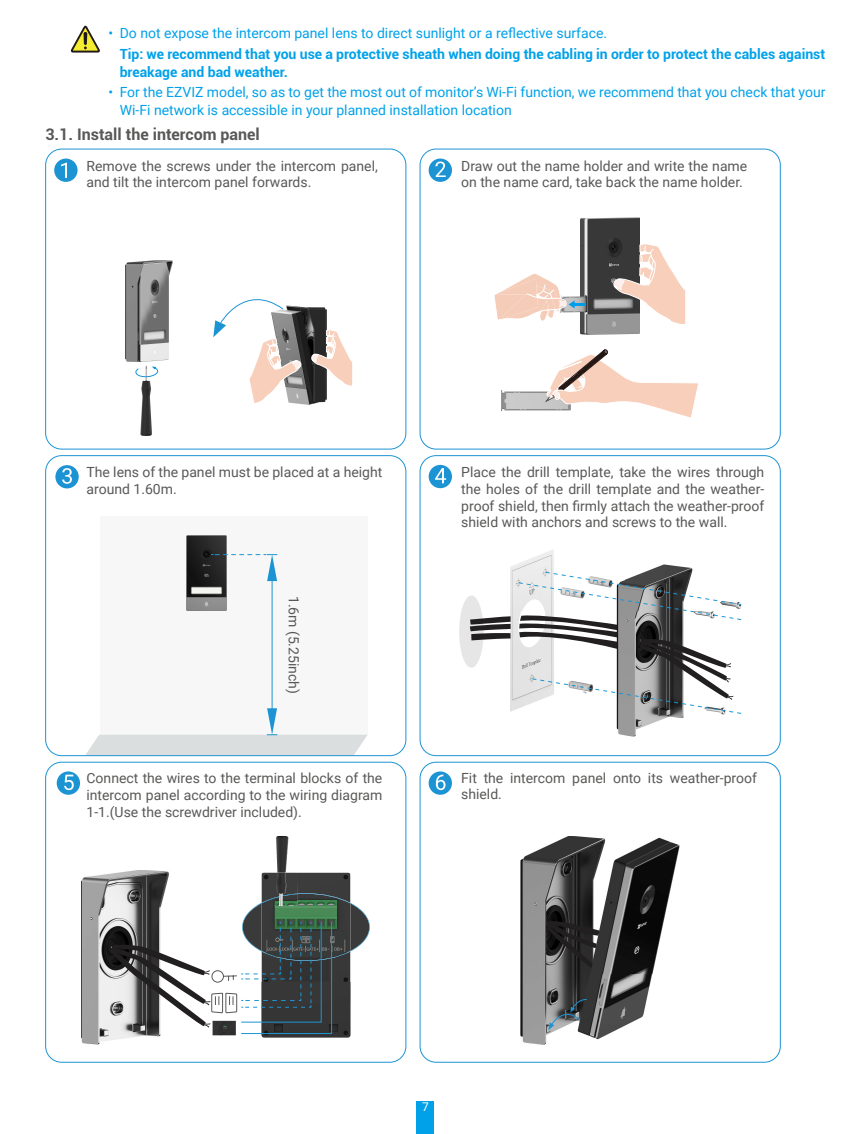
<style>
.page{position:relative;width:851px;height:1134px;background:#fff}
.page>*{position:absolute;margin:0;border:0;box-sizing:border-box;transform-origin:0 0}
.t1{font:700 16px "Roboto";color:#595857}
.t2{font:14px/16.8px "Roboto";color:#595857}
.t3{font:14px/18px "Roboto";color:#00a1e9}
.t4{font:700 14px/18px "Roboto";color:#00a1e9}
.t5{font:12px "Roboto";color:#fff}
</style>
<div class="page">
<div style="left:417px;top:1101px;width:17px;height:33px;background:#00a1e9"></div>
<svg style="left:71px;top:26px;width:29px;height:27px"></svg>
<div style="left:45px;top:149px;width:361px;height:300px;border:1px solid #1c94d4;border-radius:16px"></div>
<div style="left:54px;top:159px;width:24px;height:23px;background:#1c94d4;border-radius:50%"></div>
<svg style="left:61px;top:163px;width:6px;height:15px"></svg>
<img style="left:301px;top:306px;width:25px;height:99px">
<img style="left:125px;top:260px;width:48px;height:102px">
<img style="left:140px;top:366px;width:19px;height:69px">
<svg style="left:135px;top:367px;width:23px;height:10px"></svg>
<svg style="left:311px;top:329px;width:42px;height:57px"></svg>
<svg style="left:213px;top:299px;width:88px;height:105px"></svg>
<div style="left:428px;top:159px;width:24px;height:23px;background:#1c94d4;border-radius:50%"></div>
<svg style="left:435px;top:162px;width:10px;height:15px"></svg>
<div style="left:420px;top:149px;width:360px;height:300px;border:1px solid #1c94d4;border-radius:16px"></div>
<img style="left:501px;top:390px;width:43px;height:20px">
<svg style="left:544px;top:349px;width:154px;height:69px"></svg>
<svg style="left:494px;top:217px;width:192px;height:116px"></svg>
<div style="left:100px;top:516px;width:267px;height:219px;background:#f7f7f7"></div>
<div style="left:55px;top:465px;width:24px;height:23px;background:#1c94d4;border-radius:50%"></div>
<svg style="left:62px;top:468px;width:10px;height:16px"></svg>
<img style="left:186px;top:535px;width:41px;height:75px">
<hr style="left:272px;top:577px;width:1px;height:132px;background:#1c94d4">
<svg style="left:85px;top:708px;width:282px;height:48px"></svg>
<svg style="left:211px;top:554px;width:66px;height:27px"></svg>
<div style="left:420px;top:455px;width:360px;height:301px;border:1px solid #1c94d4;border-radius:16px"></div>
<div style="left:428px;top:465px;width:24px;height:23px;background:#1c94d4;border-radius:50%"></div>
<svg style="left:435px;top:468px;width:11px;height:15px"></svg>
<img style="left:510px;top:550px;width:215px;height:187px">
<svg style="left:518px;top:572px;width:223px;height:142px"></svg>
<div style="left:459px;top:595px;width:24px;height:73px;background:#e6e6e6;border-radius:50%"></div>
<svg style="left:469px;top:616px;width:41px;height:24px"></svg>
<div style="left:45px;top:762px;width:361px;height:300px;border:1px solid #1c94d4;border-radius:16px"></div>
<div style="left:57px;top:771px;width:23px;height:24px;background:#1c94d4;border-radius:50%"></div>
<svg style="left:64px;top:775px;width:10px;height:15px"></svg>
<img style="left:82px;top:870px;width:87px;height:174px">
<img style="left:212px;top:1034px;width:24px;height:1px">
<img style="left:297px;top:872px;width:9px;height:21px">
<img style="left:306px;top:872px;width:44px;height:21px">
<img style="left:261px;top:1034px;width:89px;height:3px">
<img style="left:276px;top:836px;width:13px;height:36px">
<img style="left:261px;top:872px;width:36px;height:21px">
<svg style="left:109px;top:893px;width:261px;height:141px"></svg>
<img style="left:256px;top:894px;width:41px;height:12px">
<div style="left:420px;top:762px;width:360px;height:300px;border:1px solid #1c94d4;border-radius:16px"></div>
<svg style="left:428px;top:771px;width:24px;height:24px"></svg>
<svg style="left:436px;top:775px;width:9px;height:15px"></svg>
<img style="left:520px;top:836px;width:159px;height:208px">
<svg style="left:548px;top:999px;width:39px;height:31px"></svg>
<svg style="left:546px;top:920px;width:53px;height:48px;background:#363636"></svg>
<p class="t3" style="left:108px;top:23px;width:500px">• Do not expose the intercom panel lens to direct sunlight or a reflective surface.</p>
<p class="t4" style="left:120px;top:44px;width:707px">Tip: we recommend that you use a protective sheath when doing the cabling in order to protect the cables against breakage and bad weather.</p>
<p class="t3" style="left:120px;top:83px;width:707px;text-indent:-11px">• For the EZVIZ model, so as to get the most out of monitor’s Wi-Fi function, we recommend that you check that your<br>Wi-Fi network is accessible in your planned installation location</p>
<p class="t1" style="left:45px;top:123px;width:216px">3.1. Install the intercom panel</p>
<p class="t2" style="left:86px;top:157px;width:293px">Remove the screws under the intercom panel, and tilt the intercom panel forwards.</p>
<p class="t2" style="left:461px;top:157px;width:287px">Draw out the name holder and write the name on the name card, take back the name holder.</p>
<p class="t2" style="left:86px;top:463px;width:297px">The lens of the panel must be placed at a height around 1.60m.</p>
<p class="t2" style="left:302px;top:596px;width:100px;rotate:90deg">1.6m (5.25inch)</p>
<p class="t2" style="left:461px;top:463px;width:304px;text-align:justify">Place the drill template, take the wires through the holes of the drill template and the weather&shy;proof shield, then firmly attach the weather-proof shield with anchors and screws to the wall.</p>
<p class="t2" style="left:86px;top:769px;width:297px;text-align:justify">Connect the wires to the terminal blocks of the intercom panel according to the wiring diagram 1-1.(Use the screwdriver included).</p>
<p class="t2" style="left:461px;top:769px;width:297px">Fit the intercom panel onto its weather-proof shield.</p>
<p class="t5" style="left:422px;top:1099px;width:8px">7</p>
</div>
